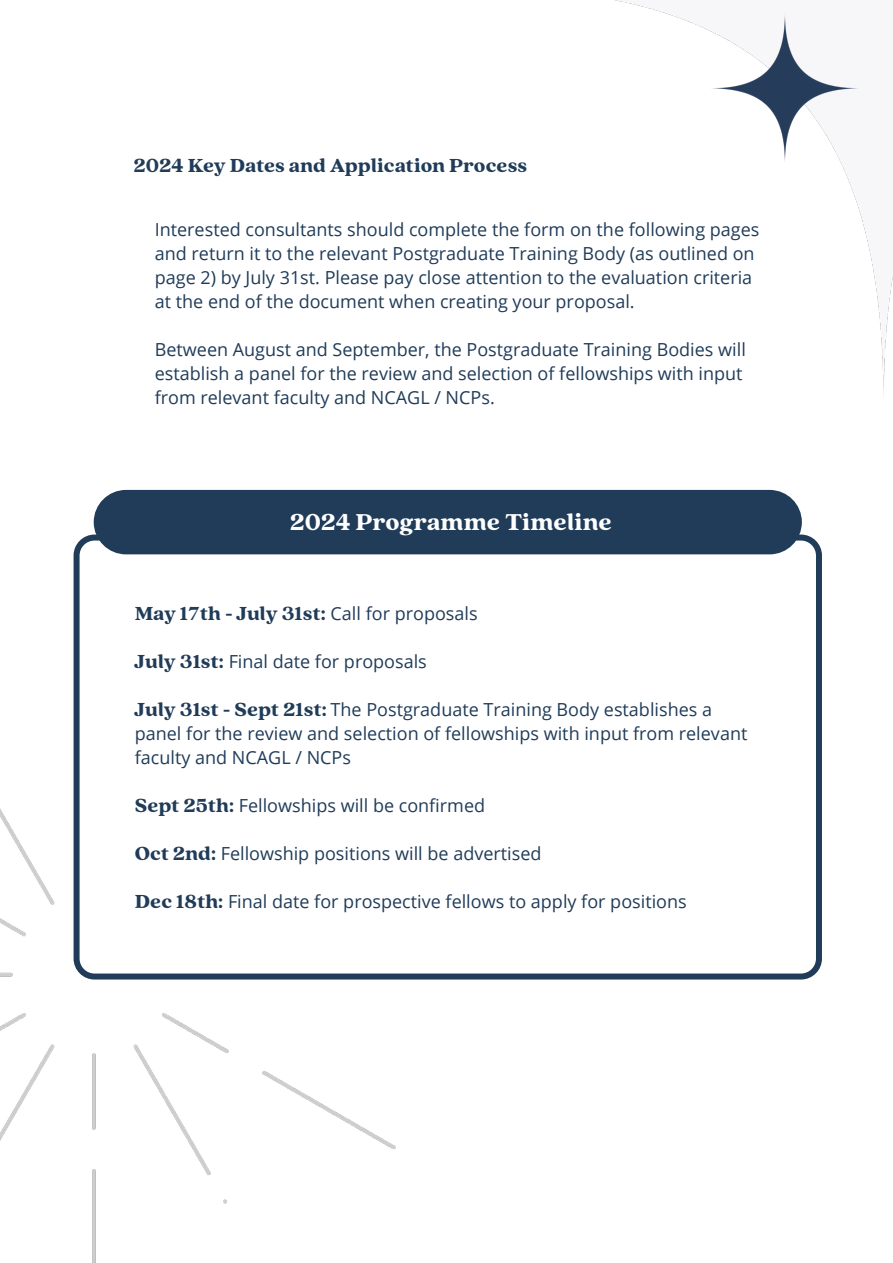
<style>
.page{position:relative;width:893px;height:1263px;background:#fff}
.page>*{position:absolute;margin:0;border:0;box-sizing:border-box;transform-origin:0 0}
.t1{font:900 25.5px "Quincy CF";color:#fff}
.t2{font:900 21px "Quincy CF";letter-spacing:-.005em;color:#203c59}
.t3{font:18px/24px "Open Sans";color:#203c59}
.s1{font-family:"Open Sans";font-weight:400;font-size:18px}
.s2{font-family:"Quincy CF";font-weight:900;font-size:21px}
</style>
<div class="page">
<img style="left:0;top:611px;width:418px;height:652px">
<img style="left:704px;top:14px;width:156px;height:157px">
<div style="left:77px;top:537px;width:742px;height:439px;background:#fff;border-radius:18px"></div>
<div style="left:74px;top:534px;width:748px;height:445px;border:6px solid #203c59;border-radius:18px"></div>
<div style="left:94px;top:490px;width:708px;height:64px;background:#203c59;border-radius:32px"></div>
<p class="t2" style="left:134px;top:151px;width:395px">2024 Key Dates and Application Process</p>
<p class="t3" style="left:155px;top:217px;width:606px">Interested consultants should complete the form on the following pages and return it to the relevant Postgraduate Training Body (as outlined on page 2) by July 31st. Please pay close attention to the evaluation criteria at the end of the document when creating your proposal.</p>
<p class="t3" style="left:155px;top:337px;width:593px">Between August and September, the Postgraduate Training Bodies will establish a panel for the review and selection of fellowships with input from relevant faculty and NCAGL / NCPs.</p>
<h1 class="t1" style="left:290px;top:504px;width:324px">2024 Programme Timeline</h1>
<p class="t2" style="left:135px;top:598px;width:344px">May 17th - July 31st: <span class="s1">Call for proposals</span></p>
<p class="t3" style="left:135px;top:649px;width:294px"><span class="s2">July 31st:</span> Final date for proposals</p>
<p class="t3" style="left:135px;top:697px;width:614px"><span class="s2">July 31st - Sept 21st:</span> The Postgraduate Training Body establishes a panel for the review and selection of fellowships with input from relevant faculty and NCAGL / NCPs</p>
<p class="t3" style="left:135px;top:793px;width:352px"><span class="s2">Sept 25th:</span> Fellowships will be confirmed</p>
<p class="t3" style="left:135px;top:841px;width:408px"><span class="s2">Oct 2nd:</span> Fellowship positions will be advertised</p>
<p class="t3" style="left:135px;top:889px;width:553px"><span class="s2">Dec 18th:</span> Final date for prospective fellows to apply for positions</p>
</div>
